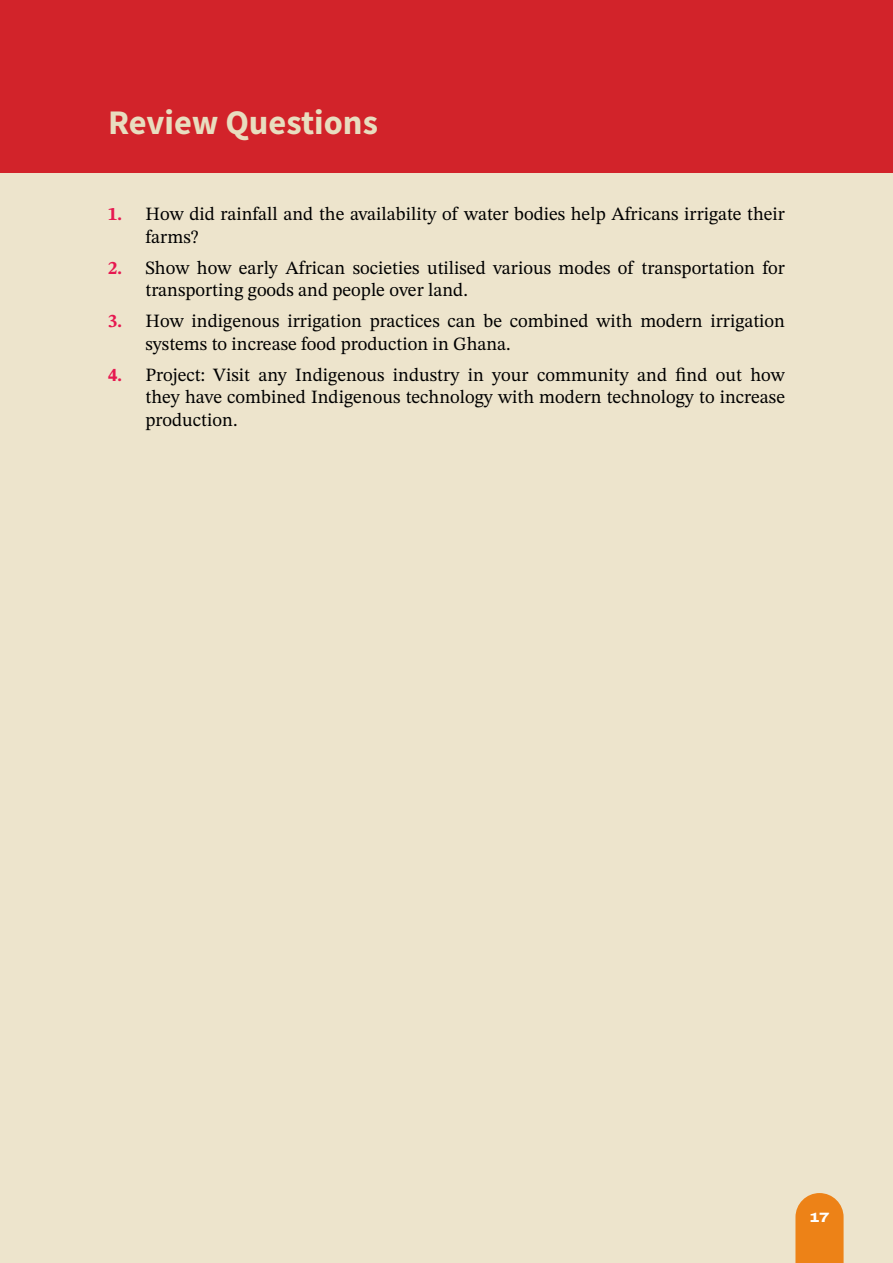
<style>
.page{position:relative;width:893px;height:1263px;background:#ede4cc}
.page>*{position:absolute;margin:0;border:0;box-sizing:border-box;transform-origin:0 0}
.t1{font:700 34.5px "Source Sans Pro";color:#e8ddbf}
.t2{font:18.75px/22.5px "STIX Two Text";color:#000}
.t3{font:800 13.5px "Archivo Expanded";color:#fff}
.s1{font-weight:700;color:#e61850}
</style>
<div class="page">
<svg style="left:795px;top:1193px;width:49px;height:70px;background:#ed8b27"></svg>
<div style="left:0;top:0;width:893px;height:172px;background:#d2232a"></div>
<h1 class="t1" style="left:108px;top:99px;width:271px">Review Questions</h1>
<p class="t2" style="left:146px;top:203px;width:641px;text-indent:-38px"><span class="s1">1.</span> How did rainfall and the availability of water bodies help Africans irrigate their farms?</p>
<p class="t2" style="left:146px;top:256px;width:641px;text-indent:-38px"><span class="s1">2.</span> Show how early African societies utilised various modes of transportation for transporting goods and people over land.</p>
<p class="t2" style="left:146px;top:310px;width:641px;text-indent:-38px"><span class="s1">3.</span> How indigenous irrigation practices can be combined with modern irrigation systems to increase food production in Ghana.</p>
<p class="t2" style="left:146px;top:363px;width:641px;text-align:justify;text-indent:-38px"><span class="s1">4.</span> Project: Visit any Indigenous industry in your community and find out how they have combined Indigenous technology with modern technology to increase production.</p>
<p class="t3" style="left:810px;top:1207px;width:21px">17</p>
</div>
